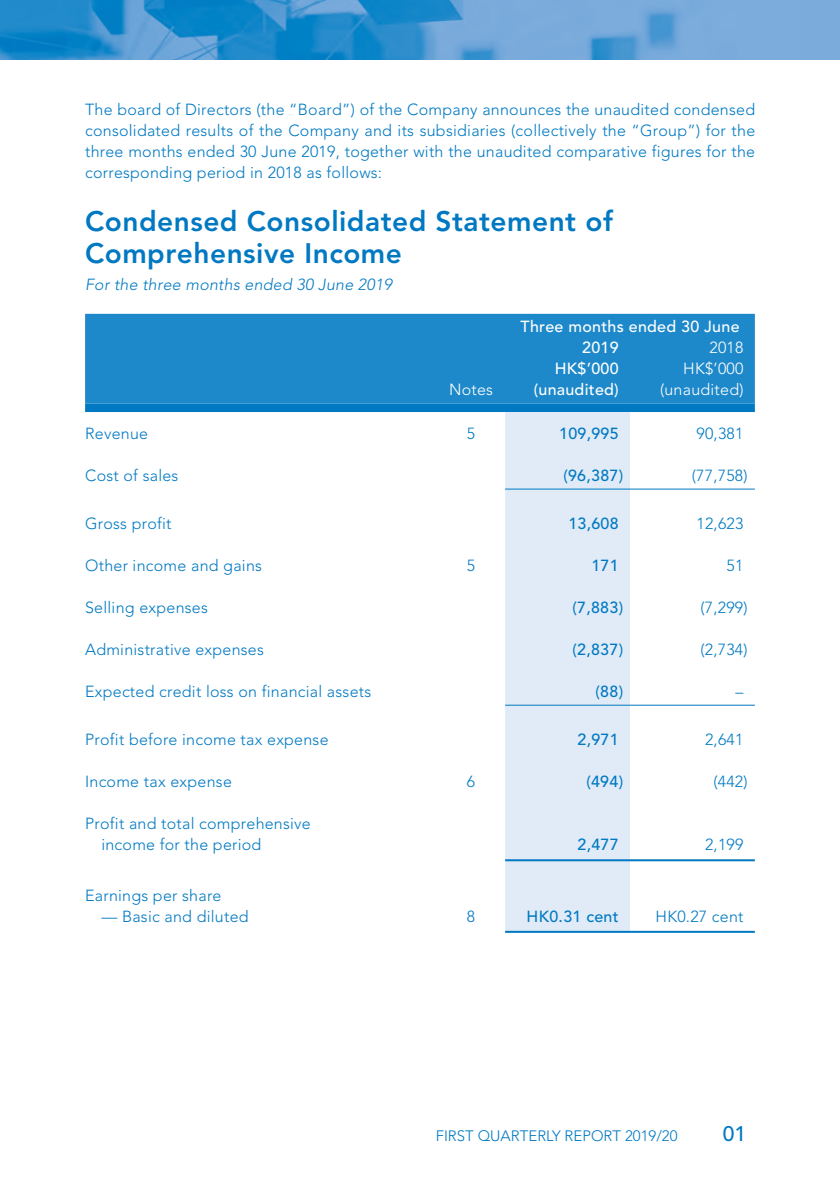
<style>
.page{position:relative;width:840px;height:1191px;background:#fff}
.page>*{position:absolute;margin:0;border:0;box-sizing:border-box;transform-origin:0 0}
.t1{font:800 28px/32px "Avenir LT Std";letter-spacing:.02em;color:#0079c2}
.t2{font:500 21px "Avenir LT Std";color:#0079c2}
.t3{font:300 16px/21px "Avenir LT Std";letter-spacing:.015em;color:#0079c2;text-align:justify}
.t4{font:500 16px "Avenir LT Std";letter-spacing:.015em;color:#0079c2}
.t5{font:500 16px/21px "Avenir LT Std";letter-spacing:.015em;color:#fff}
.t6{font:italic 300 16px "Avenir LT Std";letter-spacing:.015em;color:#0079c2}
.t7{font:300 16px "Avenir LT Std";letter-spacing:.015em;color:#fff}
.t8{font:300 15px "Avenir LT Std";color:#0079c2}
</style>
<div class="page">
<div style="left:1px;top:0;width:838px;height:60px;background:#7aabdb"></div>
<img style="left:1px;top:0;width:678px;height:60px">
<div style="left:85px;top:314px;width:669px;height:89px;background:#1e89ca"></div>
<svg style="left:85px;top:403px;width:669px;height:9px"></svg>
<div style="left:505px;top:412px;width:124px;height:518px;background:#e1ebf7"></div>
<hr style="left:505px;top:488px;width:124px;height:1px;background:#0079c2">
<hr style="left:629px;top:488px;width:125px;height:1px;background:#0079c2">
<hr style="left:505px;top:704px;width:124px;height:1px;background:#0079c2">
<hr style="left:629px;top:704px;width:125px;height:1px;background:#0079c2">
<hr style="left:505px;top:859px;width:124px;height:2px;background:#0079c2">
<hr style="left:629px;top:859px;width:125px;height:2px;background:#0079c2">
<hr style="left:505px;top:930px;width:124px;height:2px;background:#0079c2">
<hr style="left:629px;top:930px;width:125px;height:2px;background:#0079c2">
<p class="t3" style="left:85px;top:99px;width:671px">The board of Directors (the “Board”) of the Company announces the unaudited condensed consolidated results of the Company and its subsidiaries (collectively the “Group”) for the three months ended 30 June 2019, together with the unaudited comparative figures for the corresponding period in 2018 as follows:</p>
<h1 class="t1" style="left:85px;top:206px;width:529px">Condensed Consolidated Statement of<br>Comprehensive Income</h1>
<p class="t6" style="left:85px;top:275px;width:308px">For the three months ended 30 June 2019</p>
<p class="t5" style="left:582px;top:316px;width:159px;text-indent:-62px">Three months ended 30 June<br>2019</p>
<p class="t7" style="left:709px;top:338px;width:36px">2018</p>
<p class="t5" style="left:554px;top:358px;width:65px">HK$’000</p>
<p class="t7" style="left:682px;top:359px;width:62px">HK$’000</p>
<p class="t7" style="left:449px;top:380px;width:45px">Notes</p>
<p class="t5" style="left:533px;top:379px;width:86px">(unaudited)</p>
<p class="t7" style="left:659px;top:380px;width:85px">(unaudited)</p>
<p class="t3" style="left:85px;top:423px;width:64px">Revenue</p>
<p class="t3" style="left:466px;top:423px;width:10px">5</p>
<p class="t4" style="left:559px;top:424px;width:61px">109,995</p>
<p class="t3" style="left:696px;top:423px;width:49px">90,381</p>
<p class="t3" style="left:85px;top:465px;width:95px">Cost of sales</p>
<p class="t4" style="left:563px;top:466px;width:61px">(96,387)</p>
<p class="t3" style="left:691px;top:465px;width:57px">(77,758)</p>
<p class="t3" style="left:85px;top:513px;width:88px">Gross profit</p>
<p class="t4" style="left:568px;top:514px;width:52px">13,608</p>
<p class="t3" style="left:696px;top:513px;width:49px">12,623</p>
<p class="t3" style="left:85px;top:555px;width:178px">Other income and gains</p>
<p class="t3" style="left:466px;top:555px;width:10px">5</p>
<p class="t4" style="left:591px;top:556px;width:29px">171</p>
<p class="t3" style="left:726px;top:555px;width:18px">51</p>
<p class="t3" style="left:85px;top:597px;width:124px">Selling expenses</p>
<p class="t4" style="left:572px;top:598px;width:52px">(7,883)</p>
<p class="t3" style="left:700px;top:597px;width:49px">(7,299)</p>
<p class="t3" style="left:85px;top:639px;width:180px">Administrative expenses</p>
<p class="t4" style="left:572px;top:640px;width:52px">(2,837)</p>
<p class="t3" style="left:700px;top:639px;width:49px">(2,734)</p>
<p class="t3" style="left:85px;top:681px;width:287px">Expected credit loss on financial assets</p>
<p class="t4" style="left:595px;top:682px;width:29px">(88)</p>
<p class="t3" style="left:735px;top:681px;width:9px">–</p>
<p class="t3" style="left:85px;top:729px;width:245px">Profit before income tax expense</p>
<p class="t4" style="left:577px;top:730px;width:43px">2,971</p>
<p class="t3" style="left:704px;top:729px;width:40px">2,641</p>
<p class="t3" style="left:85px;top:771px;width:148px">I ncome tax expense</p>
<p class="t3" style="left:466px;top:771px;width:10px">6</p>
<p class="t4" style="left:586px;top:772px;width:38px">(494)</p>
<p class="t3" style="left:713px;top:771px;width:36px">(442)</p>
<p class="t3" style="left:101px;top:813px;width:211px;text-indent:-16px">Profit and total comprehensive income for the period</p>
<p class="t4" style="left:577px;top:835px;width:43px">2,477</p>
<p class="t3" style="left:704px;top:834px;width:40px">2,199</p>
<p class="t3" style="left:85px;top:884px;width:138px">Earnings per share</p>
<p class="t3" style="left:101px;top:905px;width:149px">— Basic and diluted</p>
<p class="t3" style="left:466px;top:905px;width:10px">8</p>
<p class="t4" style="left:526px;top:906px;width:93px">HK0.31 cent</p>
<p class="t3" style="left:655px;top:905px;width:89px">HK0.27 cent</p>
<p class="t8" style="left:435px;top:1126px;width:243px">First QUARTERLY REPORT 2019/20</p>
<h2 class="t2" style="left:722px;top:1121px;width:25px">01</h2>
</div>
